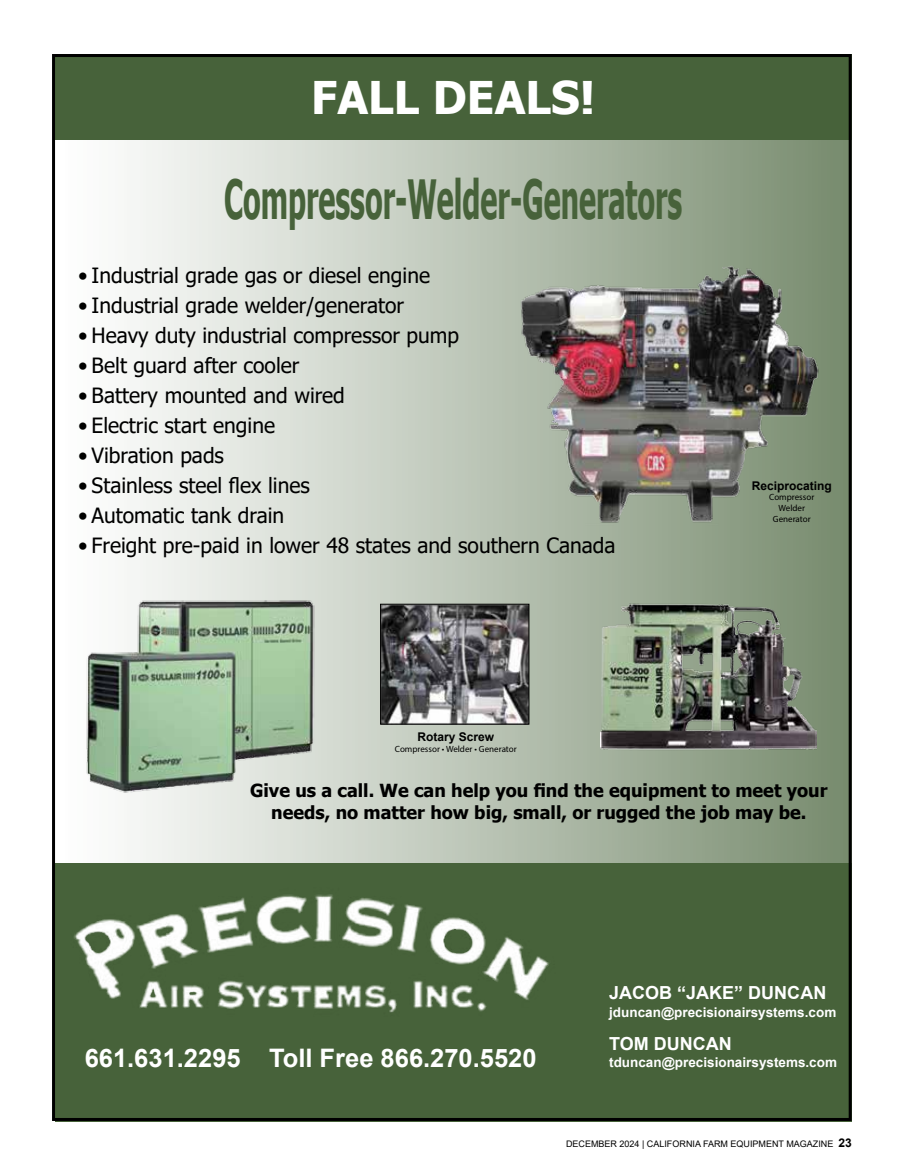
<style>
.page{position:relative;width:905px;height:1175px;background:#fff}
.page>*{position:absolute;margin:0;border:0;box-sizing:border-box;transform-origin:0 0}
.t1{font:700 54px "Tahoma";color:#47623a;scale:.53 1}
.t2{font:700 45px "Tahoma";color:#fff}
.t3{font:700 25.5px "Arial";color:#fff}
.t4{font:21px "Tahoma";color:#000}
.t5{font:700 18px/21.6px "Tahoma";color:#000;text-align:center}
.t6{font:700 18px "Arial";color:#fff}
.t7{font:700 13.5px "Arial";color:#fff}
.t8{font:700 12px "Arial";color:#000}
.t9{font:9px/10.8px "Myriad Pro";color:#000;text-align:center}
.t10{font:9px "Arial";color:#000}
.s1{font-weight:700;font-size:12px}
</style>
<div class="page">
<div style="left:55px;top:132px;width:796px;height:748px;background:linear-gradient(to right,#fff,#778b6e)"></div>
<div style="left:55px;top:863px;width:796px;height:258px;background:#47623a"></div>
<div style="left:55px;top:54px;width:796px;height:85px;background:#47623a"></div>
<img style="left:382px;top:606px;width:145px;height:116px">
<div style="left:380px;top:604px;width:149px;height:120px;border:1px solid #000"></div>
<img style="left:63px;top:591px;width:270px;height:209px">
<img style="left:600px;top:593px;width:216px;height:168px">
<img style="left:518px;top:264px;width:306px;height:263px">
<img style="left:74px;top:894px;width:475px;height:119px">
<h2 class="t2" style="left:311px;top:66px;width:285px">FALL DEALS!</h2>
<h1 class="t1" style="left:224px;top:161px;width:866px">Compressor-Welder-Generators</h1>
<p class="t4" style="left:78px;top:261px;width:353px">• Industrial grade gas or diesel engine</p>
<p class="t4" style="left:78px;top:291px;width:327px">• Industrial grade welder/generator</p>
<p class="t4" style="left:78px;top:321px;width:382px">• Heavy duty industrial compressor pump</p>
<p class="t4" style="left:78px;top:351px;width:223px">• Belt guard after cooler</p>
<p class="t4" style="left:78px;top:381px;width:268px">• Battery mounted and wired</p>
<p class="t4" style="left:78px;top:411px;width:198px">• Electric start engine</p>
<p class="t4" style="left:78px;top:442px;width:147px">• Vibration pads</p>
<p class="t4" style="left:78px;top:472px;width:233px">• Stainless steel flex lines</p>
<p class="t4" style="left:78px;top:502px;width:208px">• Automatic tank drain</p>
<p class="t4" style="left:78px;top:532px;width:539px">• Freight pre-paid in lower 48 states and southern Canada</p>
<p class="t8" style="left:417px;top:728px;width:78px">Rotary Screw</p>
<p class="t9" style="left:395px;top:743px;width:123px">Compressor • Welder • Generator</p>
<p class="t8" style="left:751px;top:477px;width:82px">Reciprocating</p>
<p class="t9" style="left:769px;top:492px;width:47px">Compressor<br>Welder<br>Generator</p>
<p class="t5" style="left:250px;top:780px;width:579px">Give us a call. We can help you find the equipment to meet your needs, no matter how big, small, or rugged the job may be.</p>
<p class="t6" style="left:609px;top:980px;width:218px">JACOB “JAKE” DUNCAN</p>
<p class="t7" style="left:609px;top:1003px;width:228px">jduncan@precisionairsystems.com</p>
<p class="t6" style="left:609px;top:1031px;width:124px">TOM DUNCAN</p>
<p class="t3" style="left:85px;top:1039px;width:453px">661.631.2295 Toll Free 866.270.5520</p>
<p class="t7" style="left:609px;top:1052px;width:229px">tduncan@precisionairsystems.com</p>
<p class="t10" style="left:566px;top:1137px;width:287px">DECEMBER 2024 | CALIFORNIA FARM EQUIPMENT MAGAZINE <span class="s1">23</span></p>
</div>
